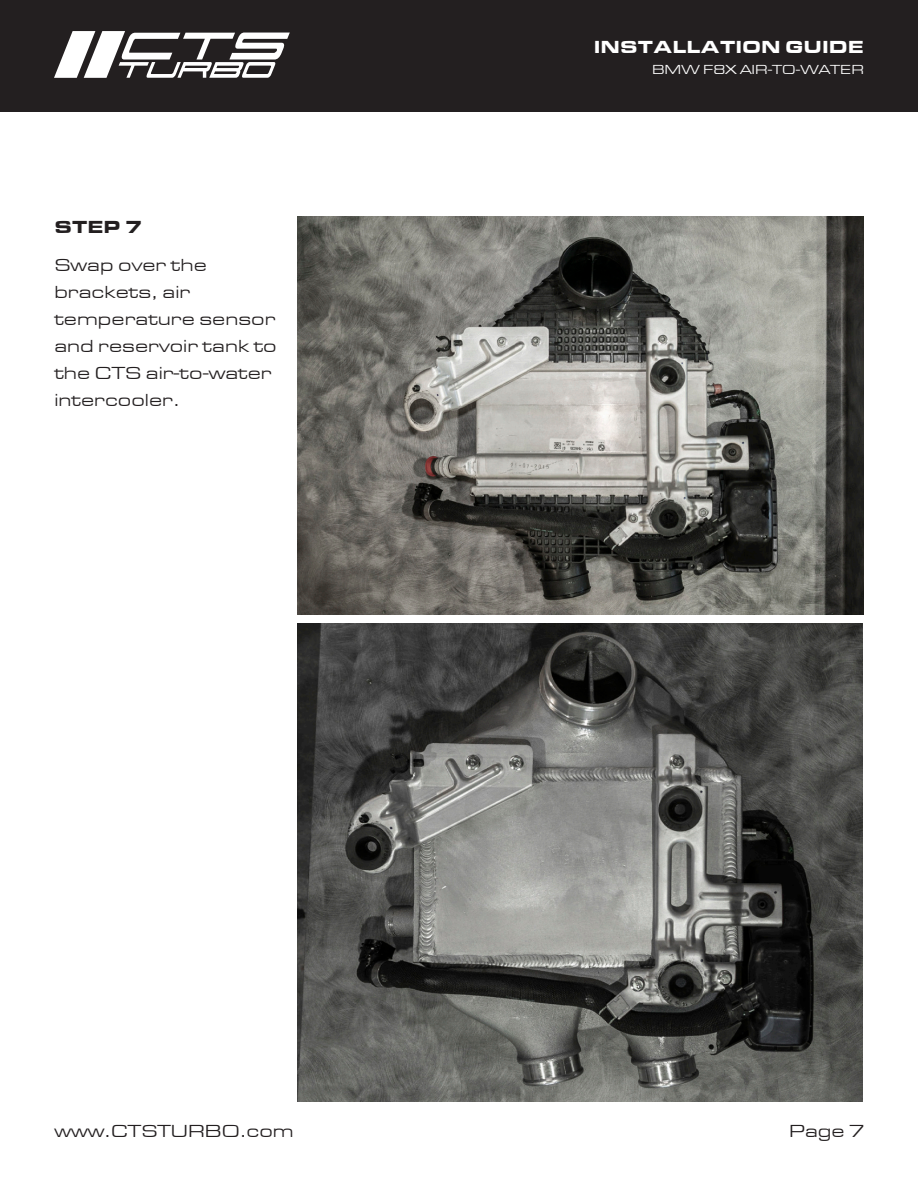
<style>
.page{position:relative;width:918px;height:1188px;background:#fff}
.page>*{position:absolute;margin:0;border:0;box-sizing:border-box;transform-origin:0 0}
.t1{font:18px/27px "Eurostile Extended";color:#231f20}
.t2{font:900 18px "Eurostile Extended";color:#fff}
.t3{font:900 18px "Eurostile Extended";color:#231f20}
.t4{font:13.5px "Eurostile Extended";color:#fff}
</style>
<div class="page">
<div style="left:1px;top:0;width:917px;height:112px;background:#231f20"></div>
<svg style="left:54px;top:31px;width:236px;height:47px"></svg>
<img style="left:297px;top:217px;width:567px;height:397px">
<img style="left:297px;top:624px;width:566px;height:478px">
<p class="t2" style="left:594px;top:37px;width:272px">INSTALLATION GUIDE</p>
<p class="t3" style="left:54px;top:217px;width:89px">STEP 7</p>
<p class="t1" style="left:54px;top:252px;width:224px">Swap over the brackets, air temperature sensor and reservoir tank to the CTS air-to-water intercooler.</p>
<p class="t4" style="left:652px;top:62px;width:213px">BMW F8X AIR-TO-WATER</p>
<p class="t1" style="left:54px;top:1117px;width:241px">www.CTSTURBO.com</p>
<p class="t1" style="left:789px;top:1117px;width:77px">Page 7</p>
</div>
